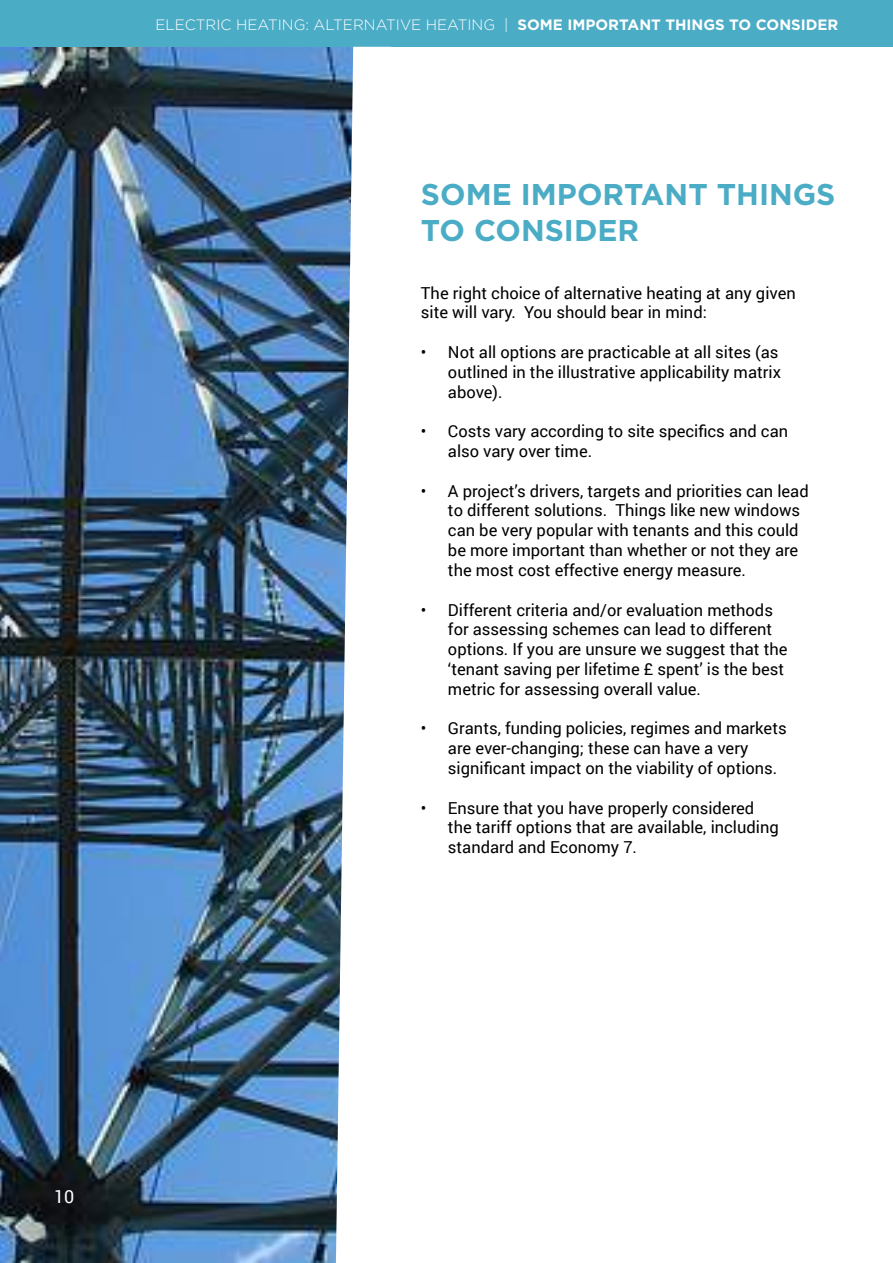
<style>
.page{position:relative;width:893px;height:1263px;background:#fff}
.page>*{position:absolute;margin:0;border:0;box-sizing:border-box;transform-origin:0 0}
.t1{font:700 30px/36px "Gotham";color:#4bacc6}
.t2{font:18px "Roboto";color:#fff}
.t3{font:16.5px/19.8px "Roboto";color:#000}
.t4{font:300 15px "Gotham";color:#fff}
.s1{font-weight:700}
</style>
<div class="page">
<img style="left:0;top:47px;width:336px;height:1216px">
<div style="left:0;top:0;width:893px;height:47px;background:#4bacc6"></div>
<img style="left:336px;top:47px;width:18px;height:1206px">
<p class="t4" style="left:155px;top:15px;width:685px">ELECTRIC HEATING: ALTERNATIVE HEATING | <span class="s1">SOME IMPORTANT THINGS TO CONSIDER</span></p>
<h1 class="t1" style="left:421px;top:176px;width:416px">SOME IMPORTANT THINGS<br>TO CONSIDER</h1>
<p class="t3" style="left:421px;top:282px;width:376px">The right choice of alternative heating at any given site will vary. You should bear in mind:</p>
<p class="t3" style="left:448px;top:342px;width:334px;text-indent:-27px">• Not all options are practicable at all sites (as outlined in the illustrative applicability matrix above).</p>
<p class="t3" style="left:448px;top:421px;width:342px;text-indent:-27px">• Costs vary according to site specifics and can also vary over time.</p>
<p class="t3" style="left:448px;top:480px;width:362px;text-indent:-27px">• A project’s drivers, targets and priorities can lead to different solutions. Things like new windows can be very popular with tenants and this could be more important than whether or not they are the most cost effective energy measure.</p>
<p class="t3" style="left:448px;top:599px;width:341px;text-indent:-27px">• Different criteria and/or evaluation methods for assessing schemes can lead to different options. If you are unsure we suggest that the ‘tenant saving per lifetime £ spent’ is the best metric for assessing overall value.</p>
<p class="t3" style="left:448px;top:718px;width:340px;text-indent:-27px">• Grants, funding policies, regimes and markets are ever-changing; these can have a very significant impact on the viability of options.</p>
<p class="t3" style="left:448px;top:797px;width:332px;text-indent:-27px">• Ensure that you have properly considered the tariff options that are available, including standard and Economy 7.</p>
<p class="t2" style="left:54px;top:1184px;width:22px">10</p>
</div>
